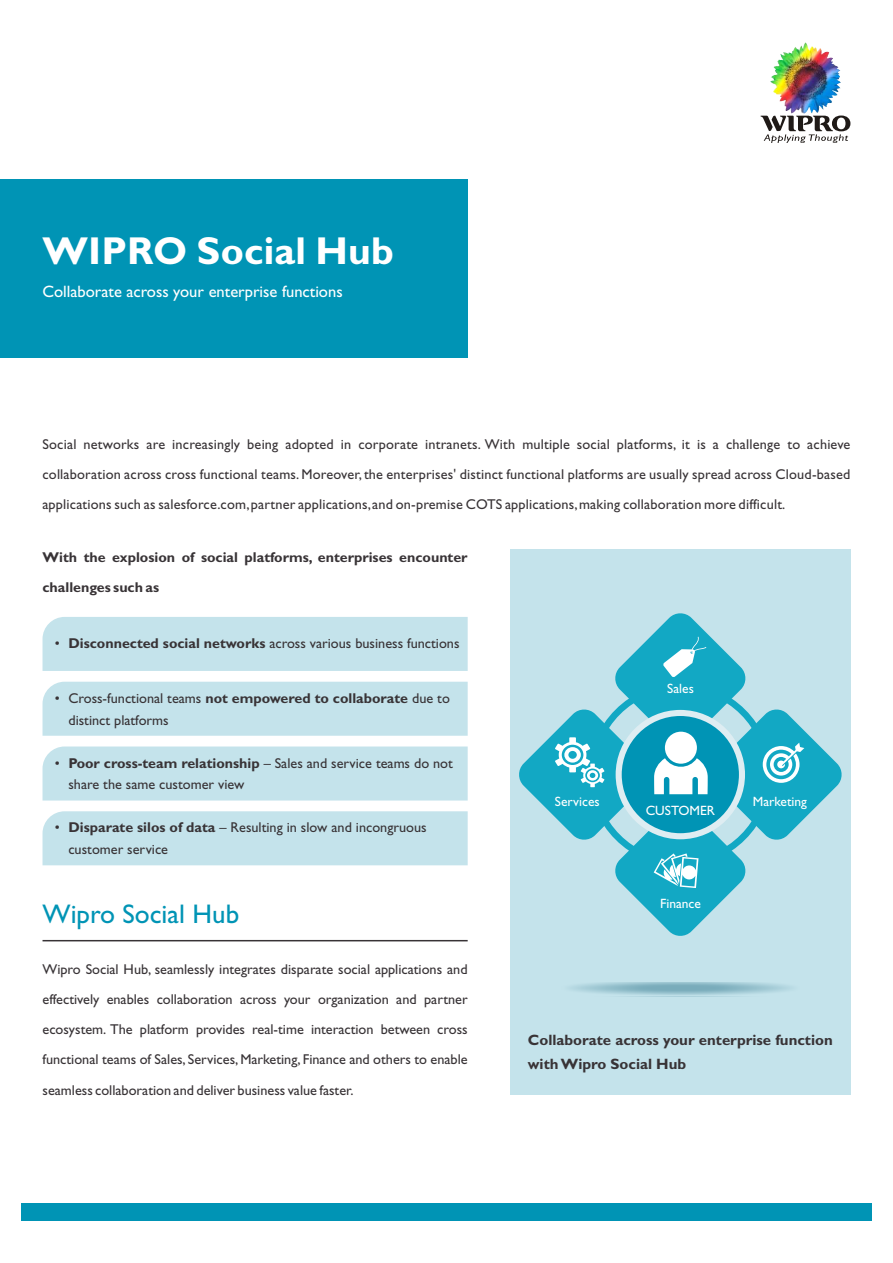
<style>
.page{position:relative;width:893px;height:1263px;background:#fff}
.page>*{position:absolute;margin:0;border:0;box-sizing:border-box;transform-origin:0 0}
.t1{font:700 39px "Gill Sans Std";letter-spacing:.005em;color:#fff}
.t2{font:27px "Gill Sans Std";color:#0094b5}
.t3{font:16.5px "Gill Sans Std";color:#fff}
.t4{font:700 15px/23.2px "Gill Sans Std";color:#383336}
.t5{font:14.25px/30px "Gill Sans Std";color:#383336}
.t6{font:700 14.25px/30px "Gill Sans Std";color:#383336}
.t7{font:13.5px "Gill Sans Std";color:#fff}
.s1{font-weight:700}
</style>
<div class="page">
<div style="left:510px;top:549px;width:340px;height:546px;background:#c4e3eb"></div>
<div style="left:21px;top:1203px;width:851px;height:17px;background:#0094b5"></div>
<svg style="left:760px;top:115px;width:90px;height:28px"></svg>
<img style="left:773px;top:43px;width:32px;height:30px">
<div style="left:43px;top:617px;width:425px;height:54px;background:#c4e3eb"></div>
<div style="left:43px;top:682px;width:425px;height:54px;background:#c4e3eb"></div>
<div style="left:43px;top:746px;width:425px;height:54px;background:#c4e3eb"></div>
<div style="left:43px;top:811px;width:425px;height:54px;background:#c4e3eb"></div>
<div style="left:0;top:180px;width:468px;height:178px;background:#0094b5"></div>
<hr style="left:43px;top:940px;width:425px;height:1px;background:#383336">
<svg style="left:519px;top:613px;width:323px;height:323px"></svg>
<div style="left:560px;top:982px;width:241px;height:14px;background:#78abba;opacity:.98"></div>
<h1 class="t1" style="left:43px;top:237px;width:353px">WIPRO Social Hub</h1>
<p class="t3" style="left:43px;top:286px;width:302px">Collaborate across your enterprise functions</p>
<p class="t5" style="left:42px;top:431px;width:809px;text-align:justify">Social networks are increasingly being adopted in corporate intranets. With multiple social platforms, it is a challenge to achieve collaboration across cross functional teams.Moreover,the enterprises' distinct functional platforms are usually spread across Cloud-based applications such as salesforce.com,partner applications,and on-premise COTS applications,making collaboration more difficult.</p>
<p class="t6" style="left:43px;top:545px;width:427px">With the explosion of social platforms, enterprises encounter challenges such as</p>
<p class="t5" style="left:55px;top:631px;width:406px">• <span class="s1">Disconnected social networks</span> across various business functions</p>
<p class="t5" style="left:68px;top:690px;width:383px;line-height:21.6px;text-indent:-13px">• Cross-functional teams <span class="s1">not empowered to collaborate</span> due to distinct platforms</p>
<p class="t5" style="left:68px;top:754px;width:386px;line-height:21.6px;text-indent:-13px">• <span class="s1">Poor cross-team relationship</span> – Sales and service teams do not share the same customer view</p>
<p class="t5" style="left:68px;top:819px;width:360px;line-height:21.6px;text-indent:-13px">• <span class="s1">Disparate silos of data</span> – Resulting in slow and incongruous customer service</p>
<h2 class="t2" style="left:43px;top:905px;width:198px">Wipro Social Hub</h2>
<p class="t5" style="left:43px;top:957px;width:427px;text-align:justify">Wipro Social Hub, seamlessly integrates disparate social applications and effectively enables collaboration across your organization and partner ecosystem. The platform provides real-time interaction between cross functional teams of Sales, Services,Marketing, Finance and others to enable seamless collaboration and deliver business value faster.</p>
<p class="t7" style="left:555px;top:797px;width:46px">Services</p>
<p class="t7" style="left:667px;top:684px;width:28px">Sales</p>
<p class="t7" style="left:646px;top:806px;width:71px">CUSTOMER</p>
<p class="t7" style="left:660px;top:898px;width:42px">Finance</p>
<p class="t7" style="left:753px;top:797px;width:56px">Marketing</p>
<p class="t4" style="left:528px;top:1031px;width:306px">Collaborate across your enterprise function with Wipro Social Hub</p>
</div>
